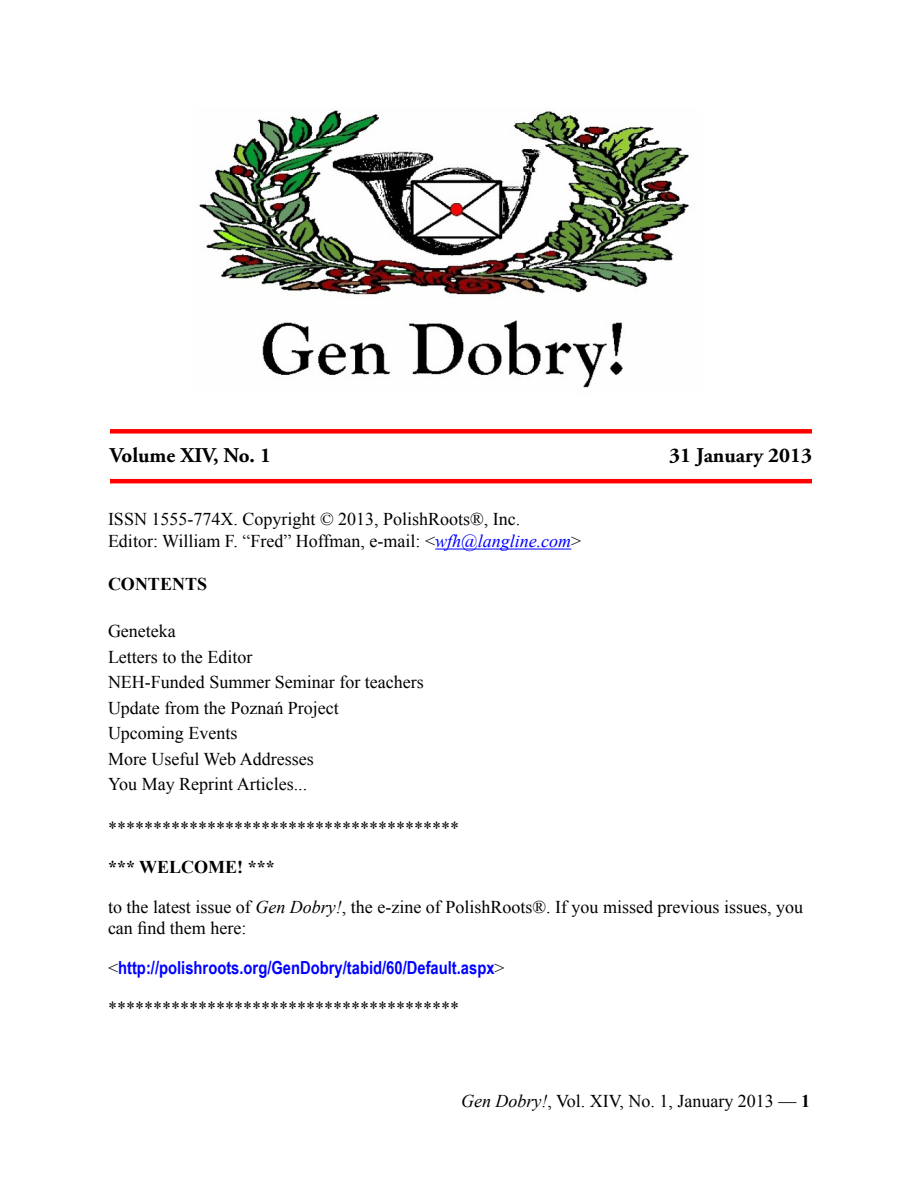
<style>
.page{position:relative;width:918px;height:1188px;background:#fff}
.page>*{position:absolute;margin:0;border:0;box-sizing:border-box;transform-origin:0 0}
.t1{font:700 21px "Adobe Garamond Pro";color:#000}
.t2{font:18px/21.6px "Times New Roman";color:#000}
.t3{font:700 18px "Arial Narrow";color:#00f}
.t4{font:700 18px "Times New Roman";color:#000}
.s1{font-style:italic;color:#00f}
.s2{font-style:italic}
.s3{font-family:"Times New Roman";font-weight:400;color:#000}
.s4{font-weight:700}
</style>
<div class="page">
<img style="left:199px;top:110px;width:490px;height:278px">
<div style="left:110px;top:429px;width:702px;height:5px;background:#f00"></div>
<hr style="left:110px;top:479px;width:702px;height:4px;background:#f00">
<hr style="left:435px;top:549px;width:136px;height:1px;background:#00f">
<p class="t1" style="left:110px;top:443px;width:162px">Volume XIV, No. 1</p>
<p class="t1" style="left:669px;top:443px;width:144px">31 January 2013</p>
<p class="t2" style="left:108px;top:508px;width:414px">ISSN 1555-774X. Copyright © 2013, PolishRoots®, Inc.</p>
<p class="t2" style="left:108px;top:530px;width:475px">Editor: William F. “Fred” Hoffman, e-mail: &lt;<span class="s1">wfh@langline.com</span>&gt;</p>
<p class="t4" style="left:108px;top:572px;width:101px">CONTENTS</p>
<p class="t2" style="left:108px;top:620px;width:69px">Geneteka</p>
<p class="t2" style="left:108px;top:646px;width:146px">Letters to the Editor</p>
<p class="t2" style="left:108px;top:671px;width:317px">NEH-Funded Summer Seminar for teachers</p>
<p class="t2" style="left:108px;top:697px;width:232px">Update from the Poznań Project</p>
<p class="t2" style="left:108px;top:722px;width:131px">Upcoming Events</p>
<p class="t2" style="left:108px;top:748px;width:207px">More Useful Web Addresses</p>
<p class="t2" style="left:108px;top:773px;width:201px">You May Reprint Articles...</p>
<p class="t2" style="left:108px;top:816px;width:352px">***************************************</p>
<p class="t4" style="left:108px;top:855px;width:168px">*** WELCOME! ***</p>
<p class="t2" style="left:108px;top:896px;width:697px">to the latest issue of <span class="s2">Gen Dobry!</span>, the e-zine of PolishRoots®. If you missed previous issues, you can find them here:</p>
<p class="t3" style="left:108px;top:954px;width:398px"><span class="s3">&lt;</span>http://polishroots.org/GenDobry/tabid/60/Default.aspx<span class="s3">&gt;</span></p>
<p class="t2" style="left:108px;top:996px;width:352px">***************************************</p>
<p class="t2" style="left:461px;top:1090px;width:350px"><span class="s2">Gen Dobry!</span>, Vol. XIV, No. 1, January 2013 — <span class="s4">1</span></p>
</div>
